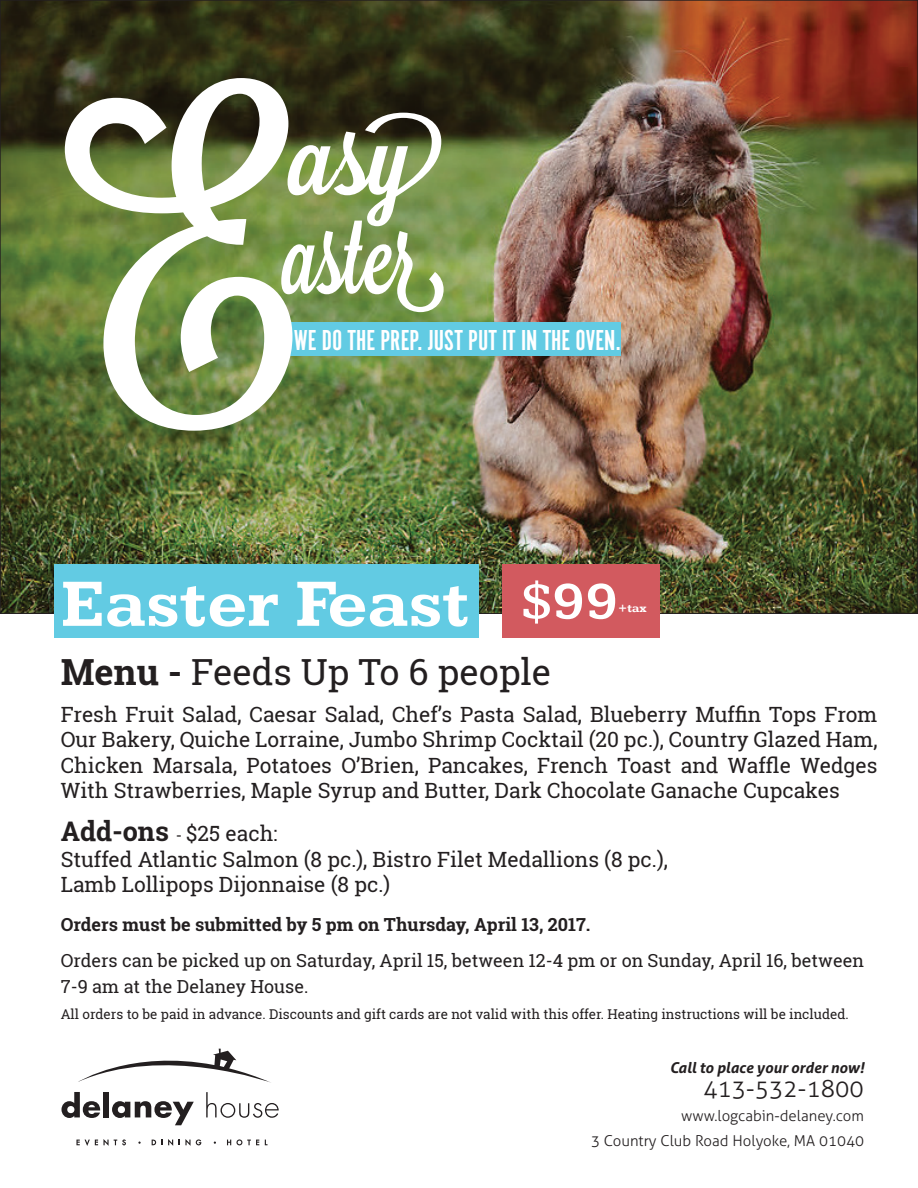
<style>
.page{position:relative;width:918px;height:1188px;background:#fff}
.page>*{position:absolute;margin:0;border:0;box-sizing:border-box;transform-origin:0 0}
.t1{font:313.95px "Lavanderia Sturdy";color:#fff}
.t2{font:105.3px "Lavanderia Sturdy";color:#fff;scale:1.28 1}
.t3{font:105px "Lavanderia Sturdy";color:#fff}
.t4{font:700 69px "Kameron";color:#fff}
.t5{font:700 54px "Kameron";color:#fff}
.t6{font:36px "Roboto Slab";color:#231f20}
.t7{font:30px "Alternate Got No 1 D";color:#fff}
.t8{font:300 24px "Aller";color:#231f20}
.t9{font:21px/25.5px "Roboto Slab";color:#231f20;text-align:justify}
.t10{font:18px/25.5px "Roboto Slab";color:#231f20}
.t11{font:700 18px "Roboto Slab";color:#231f20}
.t12{font:300 15px/24.5px "Aller";color:#231f20;text-align:right}
.t13{font:italic 700 15px "Aller";color:#231f20}
.t14{font:13.5px "Roboto Slab";color:#231f20}
.t15{font:700 12.3px "Kameron";color:#fff}
.s1{font-weight:700}
.s2{font-weight:700;font-size:27px}
.s3{font-size:16.5px}
</style>
<div class="page">
<svg style="left:76px;top:1139px;width:50px;height:7px"></svg>
<svg style="left:152px;top:1139px;width:21px;height:7px"></svg>
<svg style="left:179px;top:1139px;width:22px;height:7px"></svg>
<svg style="left:227px;top:1139px;width:32px;height:6px"></svg>
<svg style="left:78px;top:1049px;width:193px;height:34px"></svg>
<svg style="left:61px;top:1092px;width:39px;height:26px"></svg>
<div style="left:103px;top:1092px;width:6px;height:25px;background:#231f20"></div>
<svg style="left:112px;top:1101px;width:82px;height:24px"></svg>
<svg style="left:206px;top:1092px;width:73px;height:26px"></svg>
<img style="left:2px;top:2px;width:914px;height:610px">
<div style="left:283px;top:322px;width:338px;height:34px;background:#62cbe3"></div>
<div style="left:502px;top:565px;width:157px;height:73px;background:#d25a5f"></div>
<div style="left:54px;top:565px;width:424px;height:73px;background:#62cbe3"></div>
<h1 class="t1" style="left:61px;top:64px;width:248px">E</h1>
<h2 class="t2" style="left:290px;top:96px;width:123px">asy</h2>
<h3 class="t3" style="left:283px;top:196px;width:163px">aster</h3>
<h3 class="t7" style="left:294px;top:325px;width:329px">WE DO THE PREP. JUST PUT IT IN THE OVEN.</h3>
<h3 class="t4" style="left:61px;top:562px;width:410px">Easter Feast</h3>
<h3 class="t5" style="left:521px;top:569px;width:99px">$99</h3>
<p class="t15" style="left:618px;top:600px;width:30px">+tax</p>
<h3 class="t6" style="left:61px;top:648px;width:492px"><span class="s1">Menu -</span> Feeds Up To 6 people</h3>
<p class="t9" style="left:61px;top:701px;width:818px">Fresh Fruit Salad, Caesar Salad, Chef’s Pasta Salad, Blueberry Muffin Tops From Our Bakery, Quiche Lorraine, Jumbo Shrimp Cocktail (20 pc.), Country Glazed Ham, Chicken Marsala, Potatoes O’Brien, Pancakes, French Toast and Waffle Wedges With Strawberries, Maple Syrup and Butter, Dark Chocolate Ganache Cupcakes</p>
<p class="t9" style="left:61px;top:821px;width:609px;text-align:left"><span class="s2">Add-ons</span> <span class="s3">-</span> $25 each:<br>Stuffed Atlantic Salmon (8 pc.), Bistro Filet Medallions (8 pc.),<br>Lamb Lollipops Dijonnaise (8 pc.)</p>
<p class="t11" style="left:61px;top:912px;width:531px">Orders must be submitted by 5 pm on Thursday, April 13, 2017.</p>
<p class="t10" style="left:61px;top:948px;width:805px">Orders can be picked up on Saturday, April 15, between 12-4 pm or on Sunday, April 16, between<br>7-9 am at the Delaney House.</p>
<p class="t14" style="left:61px;top:1005px;width:790px">All orders to be paid in advance. Discounts and gift cards are not valid with this offer. Heating instructions will be included.</p>
<p class="t13" style="left:670px;top:1058px;width:196px">Call to place your order now!</p>
<p class="t8" style="left:703px;top:1074px;width:162px">413-532-1800</p>
<p class="t12" style="left:591px;top:1104px;width:274px">www.logcabin-delaney.com<br>3 Country Club Road Holyoke, MA 01040</p>
</div>
